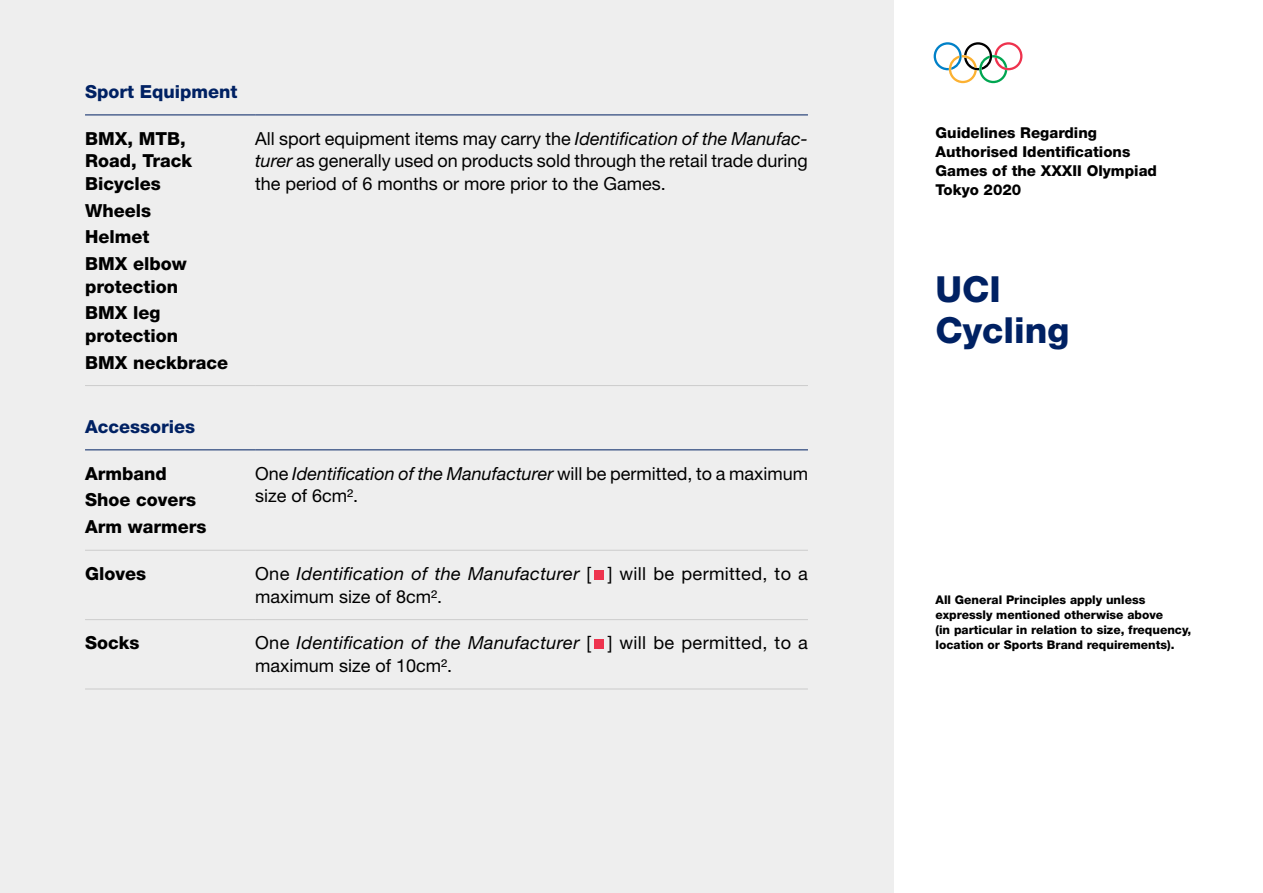
<style>
.page{position:relative;width:1263px;height:893px;background:#fff}
.page>*{position:absolute;margin:0;border:0;box-sizing:border-box;transform-origin:0 0}
.t1{font:800 36px/40.5px "Helvetica Neue LT Std";color:#002163}
.Table_Text{font:18px/22.5px "Helvetica Neue LT Std";color:#000}
.Table_Tile{font:800 18px/22.5px "Helvetica Neue LT Std";color:#000}
.Table_Head{font:800 18px "Helvetica Neue LT Std";color:#002163}
.t2{font:800 15px/18.8px "Helvetica Neue LT Std";color:#000}
.Note{font:800 12px/15px "Helvetica Neue LT Std";color:#000}
.s1{font-style:italic}
</style>
<div class="page">
<div style="left:0;top:0;width:893px;height:893px;background:#eee"></div>
<svg style="left:934px;top:42px;width:88px;height:41px"></svg>
<hr style="left:85px;top:385px;width:170px;height:1px;background:#ccc">
<hr style="left:255px;top:385px;width:553px;height:1px;background:#ccc">
<hr style="left:85px;top:114px;width:170px;height:1px;background:#002163">
<hr style="left:255px;top:114px;width:553px;height:1px;background:#002163">
<hr style="left:85px;top:550px;width:170px;height:1px;background:#ccc">
<hr style="left:85px;top:619px;width:170px;height:1px;background:#ccc">
<hr style="left:85px;top:689px;width:170px;height:1px;background:#ccc">
<hr style="left:255px;top:550px;width:553px;height:1px;background:#ccc">
<hr style="left:255px;top:619px;width:553px;height:1px;background:#ccc">
<hr style="left:255px;top:689px;width:553px;height:1px;background:#ccc">
<hr style="left:85px;top:449px;width:170px;height:1px;background:#002163">
<hr style="left:255px;top:449px;width:553px;height:1px;background:#002163">
<div style="left:595px;top:570px;width:9px;height:10px;background:#ee334e"></div>
<div style="left:595px;top:639px;width:9px;height:10px;background:#ee334e"></div>
<p class="Table_Head" style="left:85px;top:81px;width:154px">Sport Equipment</p>
<p class="Table_Tile" style="left:85px;top:127px;width:109px">BMX, MTB,<br>Road, Track<br>Bicycles</p>
<p class="Table_Tile" style="left:85px;top:199px;width:68px">Wheels</p>
<p class="Table_Tile" style="left:85px;top:226px;width:66px">Helmet</p>
<p class="Table_Tile" style="left:85px;top:252px;width:103px">BMX elbow protection</p>
<p class="Table_Tile" style="left:85px;top:302px;width:95px">BMX leg protection</p>
<p class="Table_Tile" style="left:85px;top:351px;width:145px">BMX neckbrace</p>
<p class="Table_Text" style="left:255px;top:127px;width:554px;text-align:justify">All sport equipment items may carry the <span class="s1">Identification of the Manufac&shy;turer</span> as generally used on products sold through the retail trade during the period of 6 months or more prior to the Games.</p>
<p class="Table_Head" style="left:85px;top:416px;width:112px">Accessories</p>
<p class="Table_Tile" style="left:85px;top:462px;width:83px">Armband</p>
<p class="Table_Tile" style="left:85px;top:489px;width:113px">Shoe covers</p>
<p class="Table_Tile" style="left:85px;top:515px;width:123px">Arm warmers</p>
<p class="Table_Text" style="left:255px;top:462px;width:554px">One <span class="s1">Identification of the Manufacturer</span> will be permitted, to a maximum size of 6cm2.</p>
<p class="Table_Tile" style="left:85px;top:562px;width:63px">Gloves</p>
<p class="Table_Text" style="left:255px;top:562px;width:554px">One <span class="s1">Identification of the Manufacturer</span> [ ] will be permitted, to a maximum size of 8cm2.</p>
<p class="Table_Tile" style="left:85px;top:632px;width:56px">Socks</p>
<p class="Table_Text" style="left:255px;top:632px;width:554px">One <span class="s1">Identification of the Manufacturer</span> [ ] will be permitted, to a maximum size of 10cm2.</p>
<p class="t2" style="left:935px;top:124px;width:223px">Guidelines Regarding<br>Authorised Identifications<br>Games of the XXXII Olympiad<br>Tokyo 2020</p>
<h1 class="t1" style="left:935px;top:269px;width:135px">UCI<br>Cycling</h1>
<p class="Note" style="left:935px;top:592px;width:257px">All General Principles apply unless expressly mentioned otherwise above<br>(in particular in relation to size, frequency, location or Sports Brand requirements).</p>
</div>
